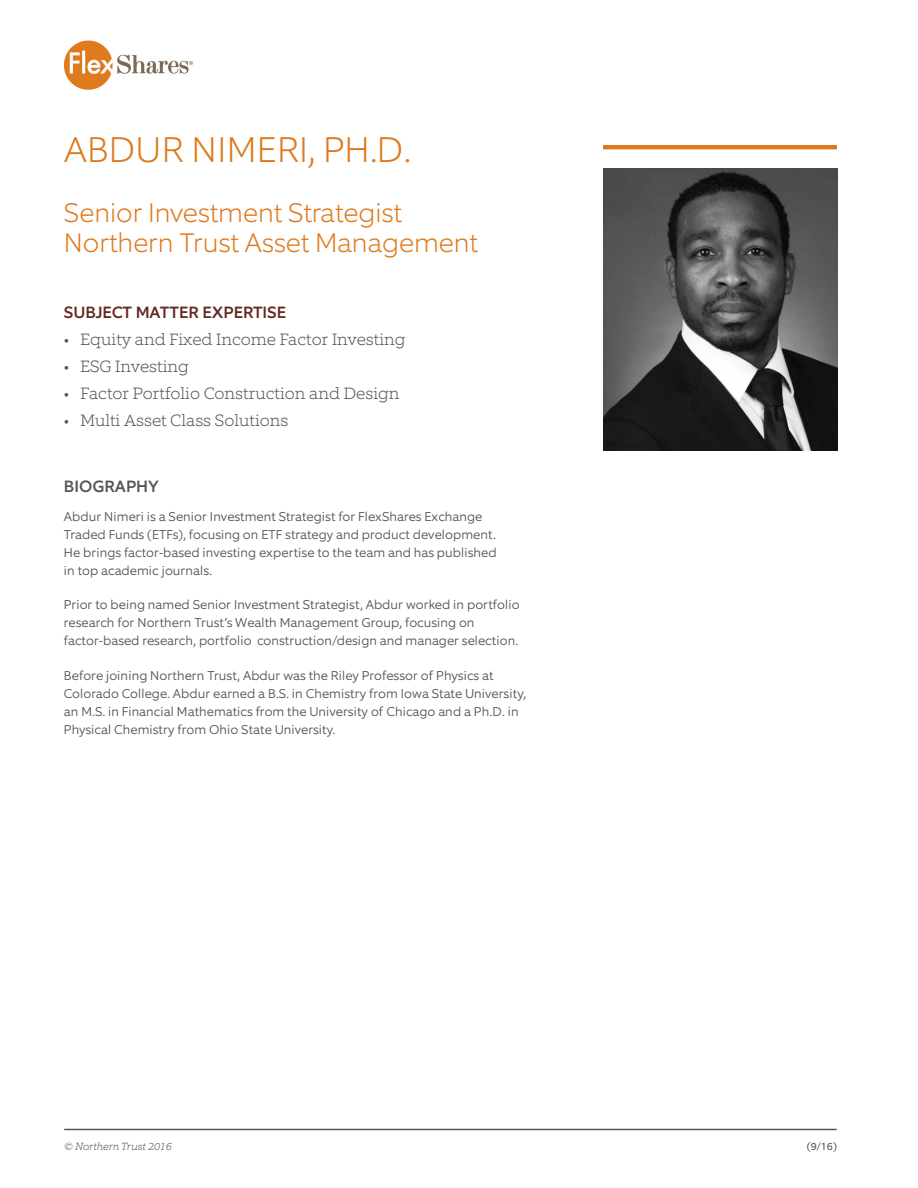
<style>
.page{position:relative;width:918px;height:1188px;background:#fff}
.page>*{position:absolute;margin:0;border:0;box-sizing:border-box;transform-origin:0 0}
.Paragraph_Style1{font:200 36px "Equip";letter-spacing:.01em;color:#de791b}
.Paragraph_Style1-2{font:200 27px/30px "Equip";color:#de791b}
.Paragraph_Style8{font:200 16.5px "Equip Slab";color:#545658}
.Paragraph_Style7{font:500 16.5px "Equip";color:#652a24}
.Paragraph_Style8-2{font:500 16.5px "Equip";color:#545658}
.Paragraph_Style8-3{font:300 12.9px/18px "Equip";color:#545658}
.Paragraph_Style13{font:italic 200 10.5px "Equip Slab";color:#545658}
.Paragraph_Style14{font:10.5px "Equip";color:#545658}
</style>
<div class="page">
<img style="left:603px;top:168px;width:235px;height:283px">
<hr style="left:603px;top:145px;width:234px;height:4px;background:#de791b">
<img style="left:64px;top:40px;width:129px;height:49px">
<hr style="left:64px;top:1129px;width:773px;height:1px;background:#545658">
<p class="Paragraph_Style1" style="left:64px;top:127px;width:348px">ABDUR NIMERI, PH.D.</p>
<p class="Paragraph_Style1-2" style="left:64px;top:198px;width:416px">Senior Investment Strategist<br>Northern Trust Asset Management</p>
<p class="Paragraph_Style7" style="left:64px;top:302px;width:224px">SUBJECT MATTER EXPERTISE</p>
<p class="Paragraph_Style8" style="left:64px;top:329px;width:343px">• Equity and Fixed Income Factor Investing</p>
<p class="Paragraph_Style8" style="left:64px;top:356px;width:127px">• ESG Investing</p>
<p class="Paragraph_Style8" style="left:64px;top:383px;width:337px">• Factor Portfolio Construction and Design</p>
<p class="Paragraph_Style8" style="left:64px;top:410px;width:226px">• Multi Asset Class Solutions</p>
<p class="Paragraph_Style8-2" style="left:64px;top:476px;width:97px">BIOGRAPHY</p>
<p class="Paragraph_Style8-3" style="left:64px;top:507px;width:434px">Abdur Nimeri is a Senior Investment Strategist for FlexShares Exchange Traded Funds (ETFs), focusing on ETF strategy and product development.<br>He brings factor-based investing expertise to the team and has published in top academic journals.</p>
<p class="Paragraph_Style8-3" style="left:64px;top:596px;width:457px">Prior to being named Senior Investment Strategist, Abdur worked in portfolio research for Northern Trust’s Wealth Management Group, focusing on factor-based research, portfolio construction/design and manager selection.</p>
<p class="Paragraph_Style8-3" style="left:64px;top:666px;width:464px">Before joining Northern Trust, Abdur was the Riley Professor of Physics at Colorado College. Abdur earned a B.S. in Chemistry from Iowa State University, an M.S. in Financial Mathematics from the University of Chicago and a Ph.D. in Physical Chemistry from Ohio State University.</p>
<p class="Paragraph_Style13" style="left:64px;top:1139px;width:109px">© Northern Trust 2016</p>
<p class="Paragraph_Style14" style="left:807px;top:1139px;width:32px">(9/16)</p>
</div>
